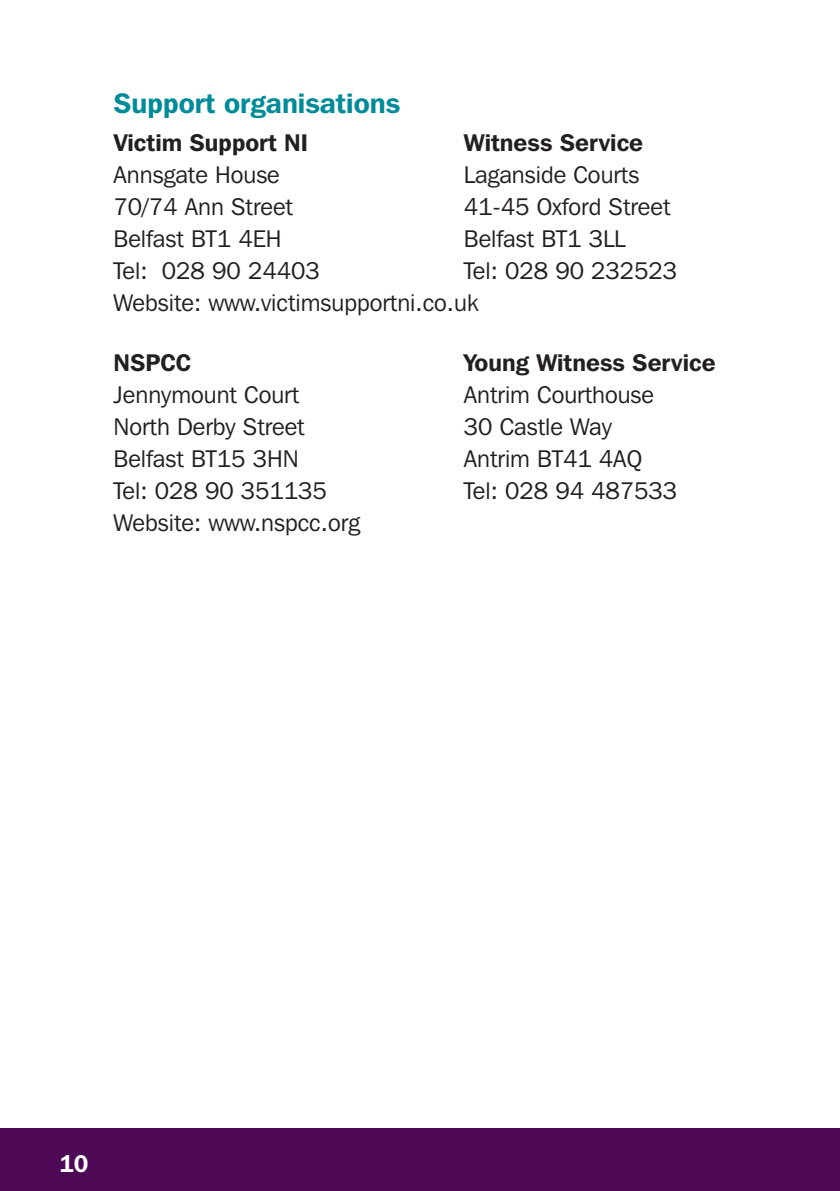
<style>
.page{position:relative;width:840px;height:1191px;background:#fff}
.page>*{position:absolute;margin:0;border:0;box-sizing:border-box;transform-origin:0 0}
.Headings{font:600 28px "Franklin Gothic IT Cby BT";color:#008b98}
.Bodytext{font:24px "Franklin Gothic IT Cby BT";color:#231f20}
.Bodytext-2{font:600 24px "Franklin Gothic IT Cby BT";color:#231f20}
.Headings-2{font:600 24px "Franklin Gothic IT Cby BT";color:#fff}
</style>
<div class="page">
<div style="left:0;top:1128px;width:839px;height:63px;background:#4d0955"></div>
<p class="Headings" style="left:113px;top:86px;width:288px">Support organisations</p>
<p class="Bodytext-2" style="left:113px;top:127px;width:196px">Victim Support NI</p>
<p class="Bodytext-2" style="left:463px;top:127px;width:181px">Witness Service</p>
<p class="Bodytext" style="left:113px;top:160px;width:168px">Annsgate House</p>
<p class="Bodytext" style="left:463px;top:160px;width:177px">Laganside Courts</p>
<p class="Bodytext" style="left:113px;top:192px;width:181px">70/74 Ann Street</p>
<p class="Bodytext" style="left:463px;top:192px;width:208px">41-45 Oxford Street</p>
<p class="Bodytext" style="left:113px;top:224px;width:169px">Belfast BT1 4EH</p>
<p class="Bodytext" style="left:463px;top:224px;width:163px">Belfast BT1 3LL</p>
<p class="Bodytext" style="left:113px;top:256px;width:208px">Tel: 028 90 24403</p>
<p class="Bodytext" style="left:463px;top:256px;width:215px">Tel: 028 90 232523</p>
<p class="Bodytext" style="left:113px;top:288px;width:366px">Website: www.victimsupportni.co.uk</p>
<p class="Bodytext-2" style="left:113px;top:348px;width:79px">NSPCC</p>
<p class="Bodytext-2" style="left:463px;top:348px;width:253px">Young Witness Service</p>
<p class="Bodytext" style="left:113px;top:380px;width:187px">Jennymount Court</p>
<p class="Bodytext" style="left:463px;top:380px;width:191px">Antrim Courthouse</p>
<p class="Bodytext" style="left:113px;top:412px;width:192px">North Derby Street</p>
<p class="Bodytext" style="left:463px;top:412px;width:149px">30 Castle Way</p>
<p class="Bodytext" style="left:113px;top:444px;width:187px">Belfast BT15 3HN</p>
<p class="Bodytext" style="left:463px;top:444px;width:180px">Antrim BT41 4AQ</p>
<p class="Bodytext" style="left:113px;top:476px;width:215px">Tel: 028 90 351135</p>
<p class="Bodytext" style="left:463px;top:476px;width:215px">Tel: 028 94 487533</p>
<p class="Bodytext" style="left:113px;top:508px;width:248px">Website: www.nspcc.org</p>
<p class="Headings-2" style="left:59px;top:1148px;width:31px">10</p>
</div>
